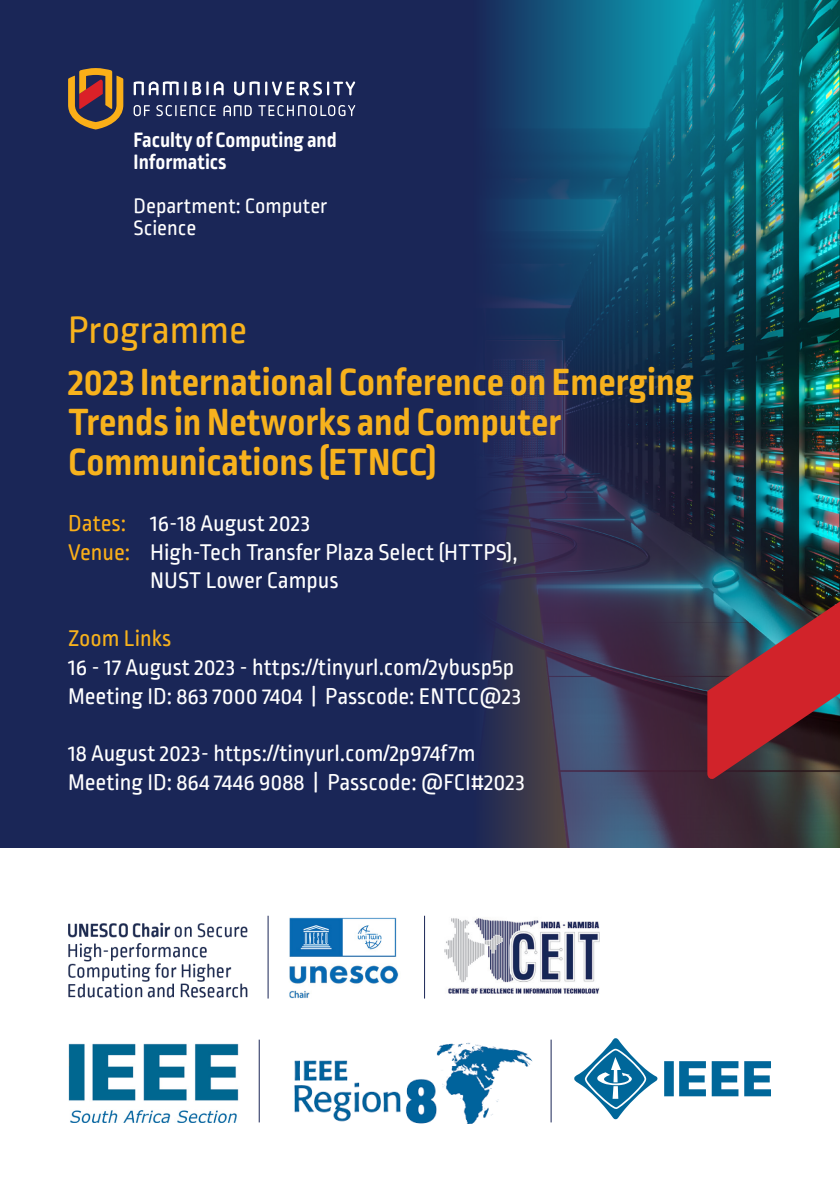
<style>
.page{position:relative;width:840px;height:1191px;background:#fff}
.page>*{position:absolute;margin:0;border:0;box-sizing:border-box;transform-origin:0 0}
.t1{font:700 40px/40px "Ropa Soft Pro";color:#f7b21d}
.t2{font:40px "Ropa Soft Pro";color:#f7b21d}
.t3{font:24px "Ropa Soft Pro";color:#fff}
.t4{font:24px "Ropa Soft Pro";color:#f7b21d}
.t5{font:700 22px "Ropa Soft Pro";color:#fff}
.t6{font:22px "Ropa Soft Pro";color:#fff}
.s1{color:#faaf18}
</style>
<div class="page">
<div style="left:0;top:0;width:839px;height:847px;background:#1a2657"></div>
<img style="left:68px;top:1043px;width:171px;height:79px">
<img style="left:294px;top:1042px;width:238px;height:81px">
<svg style="left:574px;top:1038px;width:196px;height:81px"></svg>
<img style="left:68px;top:922px;width:180px;height:76px">
<img style="left:289px;top:917px;width:110px;height:81px">
<hr style="left:267px;top:915px;width:1px;height:83px;background:#1a2657">
<img style="left:444px;top:918px;width:155px;height:75px">
<hr style="left:424px;top:915px;width:1px;height:83px;background:#1a2657">
<hr style="left:550px;top:1039px;width:1px;height:83px;background:#1a2657">
<hr style="left:259px;top:1039px;width:1px;height:83px;background:#1a2657">
<img style="left:490px;top:0;width:349px;height:847px">
<svg style="left:707px;top:601px;width:132px;height:179px;background:#82343b"></svg>
<svg style="left:68px;top:68px;width:55px;height:61px"></svg>
<svg style="left:133px;top:81px;width:222px;height:35px"></svg>
<p class="t5" style="left:133px;top:127px;width:204px">Faculty of Computing and</p>
<p class="t5" style="left:133px;top:149px;width:94px">Informatics</p>
<p class="t6" style="left:133px;top:194px;width:195px">Department: Computer</p>
<p class="t6" style="left:133px;top:216px;width:64px">Science</p>
<p class="t2" style="left:68px;top:309px;width:180px">Programme</p>
<p class="t1" style="left:68px;top:364px;width:626px">2023 International Conference on Emerging<br>Trends in Networks and Computer</p>
<p class="t1" style="left:68px;top:444px;width:370px">Communications (ETNCC)</p>
<p class="t3" style="left:68px;top:510px;width:243px"><span class="s1">Dates:</span> 16-18 August 2023</p>
<p class="t3" style="left:68px;top:539px;width:451px"><span class="s1">Venue:</span> High-Tech Transfer Plaza Select (HTTPS),</p>
<p class="t3" style="left:150px;top:568px;width:190px">NUST Lower Campus</p>
<p class="t4" style="left:68px;top:625px;width:105px">Zoom Links</p>
<p class="t3" style="left:68px;top:654px;width:447px">16 - 17 August 2023 - https://tinyurl.com/2ybusp5p</p>
<p class="t3" style="left:68px;top:683px;width:454px">Meeting ID: 863 7000 7404 | Passcode: ENTCC@23</p>
<p class="t3" style="left:68px;top:740px;width:409px">18 August 2023- https://tinyurl.com/2p974f7m</p>
<p class="t3" style="left:68px;top:769px;width:458px">Meeting ID: 864 7446 9088 | Passcode: @FCI#2023</p>
</div>
